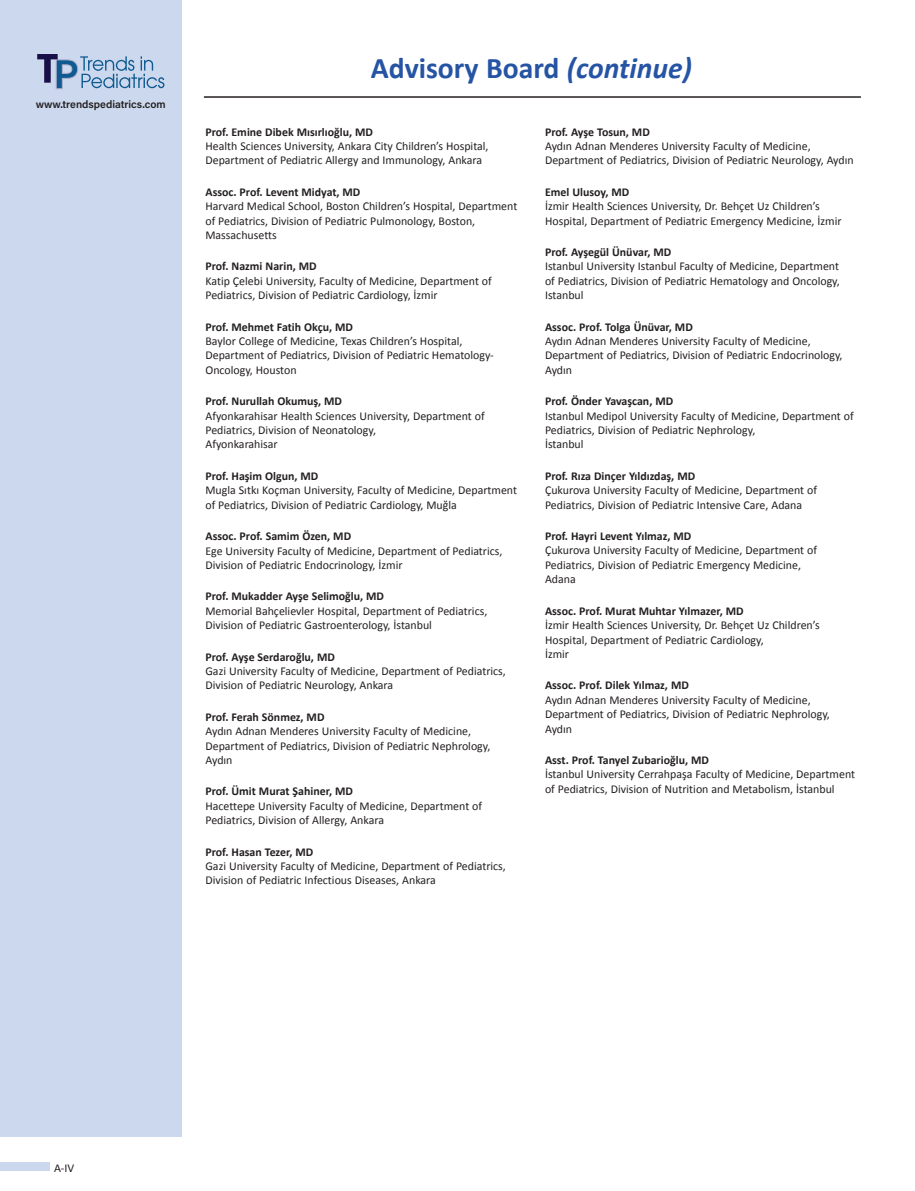
<style>
.page{position:relative;width:915px;height:1191px;background:#fff}
.page>*{position:absolute;margin:0;border:0;box-sizing:border-box;transform-origin:0 0}
.t1{font:700 30px "Calibri";color:#2654a4}
.t2{font:12px/14.4px "Calibri";color:#231f20}
.t3{font:700 12px "Calibri";color:#231f20}
.t4{font:600 10.65px "Acumin Pro";letter-spacing:-.005em;color:#231f20}
.s1{font-style:italic}
</style>
<div class="page">
<div style="left:0;top:0;width:181px;height:1137px;background:#ccd8ed"></div>
<div style="left:0;top:1162px;width:50px;height:8px;background:#ccd8ed"></div>
<svg style="left:37px;top:54px;width:127px;height:35px"></svg>
<hr style="left:204px;top:96px;width:656px;height:2px;background:#231f20">
<p class="t4" style="left:36px;top:97px;width:131px">www.trendspediatrics.com</p>
<h1 class="t1" style="left:370px;top:50px;width:323px">Advisory Board <span class="s1">(continue)</span></h1>
<p class="t3" style="left:205px;top:124px;width:169px">Prof. Emine Dibek Mısırlıoğlu, MD</p>
<p class="t2" style="left:205px;top:139px;width:284px">Health Sciences University, Ankara City Children’s Hospital,<br>Department of Pediatric Allergy and Immunology, Ankara</p>
<p class="t3" style="left:205px;top:184px;width:156px">Assoc. Prof. Levent Midyat, MD</p>
<p class="t2" style="left:205px;top:199px;width:313px">Harvard Medical School, Boston Children’s Hospital, Department of Pediatrics, Division of Pediatric Pulmonology, Boston,<br>Massachusetts</p>
<p class="t3" style="left:205px;top:259px;width:113px">Prof. Nazmi Narin, MD</p>
<p class="t2" style="left:205px;top:274px;width:288px">Katip Çelebi University, Faculty of Medicine, Department of<br>Pediatrics, Division of Pediatric Cardiology, İzmir</p>
<p class="t3" style="left:205px;top:319px;width:149px">Prof. Mehmet Fatih Okçu, MD</p>
<p class="t2" style="left:205px;top:334px;width:290px">Baylor College of Medicine, Texas Children’s Hospital,<br>Department of Pediatrics, Division of Pediatric Hematology-<br>Oncology, Houston</p>
<p class="t3" style="left:205px;top:394px;width:138px">Prof. Nurullah Okumuş, MD</p>
<p class="t2" style="left:205px;top:408px;width:281px">Afyonkarahisar Health Sciences University, Department of<br>Pediatrics, Division of Neonatology,<br>Afyonkarahisar</p>
<p class="t3" style="left:205px;top:468px;width:114px">Prof. Haşim Olgun, MD</p>
<p class="t2" style="left:205px;top:483px;width:313px">Mugla Sıtkı Koçman University, Faculty of Medicine, Department of Pediatrics, Division of Pediatric Cardiology, Muğla</p>
<p class="t3" style="left:205px;top:529px;width:147px">Assoc. Prof. Samim Özen, MD</p>
<p class="t2" style="left:205px;top:543px;width:298px">Ege University Faculty of Medicine, Department of Pediatrics,<br>Division of Pediatric Endocrinology, İzmir</p>
<p class="t3" style="left:205px;top:589px;width:180px">Prof. Mukadder Ayşe Selimoğlu, MD</p>
<p class="t2" style="left:205px;top:603px;width:283px">Memorial Bahçelievler Hospital, Department of Pediatrics,<br>Division of Pediatric Gastroenterology, İstanbul</p>
<p class="t3" style="left:205px;top:649px;width:131px">Prof. Ayşe Serdaroğlu, MD</p>
<p class="t2" style="left:205px;top:664px;width:302px">Gazi University Faculty of Medicine, Department of Pediatrics,<br>Division of Pediatric Neurology, Ankara</p>
<p class="t3" style="left:205px;top:709px;width:120px">Prof. Ferah Sönmez, MD</p>
<p class="t2" style="left:205px;top:724px;width:286px">Aydın Adnan Menderes University Faculty of Medicine,<br>Department of Pediatrics, Division of Pediatric Nephrology,<br>Aydın</p>
<p class="t3" style="left:205px;top:784px;width:149px">Prof. Ümit Murat Şahiner, MD</p>
<p class="t2" style="left:205px;top:798px;width:278px">Hacettepe University Faculty of Medicine, Department of<br>Pediatrics, Division of Allergy, Ankara</p>
<p class="t3" style="left:205px;top:844px;width:109px">Prof. Hasan Tezer, MD</p>
<p class="t2" style="left:205px;top:859px;width:302px">Gazi University Faculty of Medicine, Department of Pediatrics,<br>Division of Pediatric Infectious Diseases, Ankara</p>
<p class="t3" style="left:545px;top:124px;width:106px">Prof. Ayşe Tosun, MD</p>
<p class="t2" style="left:545px;top:139px;width:310px">Aydın Adnan Menderes University Faculty of Medicine,<br>Department of Pediatrics, Division of Pediatric Neurology, Aydın</p>
<p class="t3" style="left:545px;top:184px;width:86px">Emel Ulusoy, MD</p>
<p class="t2" style="left:545px;top:199px;width:298px">İzmir Health Sciences University, Dr. Behçet Uz Children’s<br>Hospital, Department of Pediatric Emergency Medicine, İzmir</p>
<p class="t3" style="left:545px;top:244px;width:128px">Prof. Ayşegül Ünüvar, MD</p>
<p class="t2" style="left:545px;top:259px;width:296px;text-align:justify">Istanbul University Istanbul Faculty of Medicine, Department of Pediatrics, Division of Pediatric Hematology and Oncology, Istanbul</p>
<p class="t3" style="left:545px;top:319px;width:149px">Assoc. Prof. Tolga Ünüvar, MD</p>
<p class="t2" style="left:545px;top:334px;width:299px">Aydın Adnan Menderes University Faculty of Medicine,<br>Department of Pediatrics, Division of Pediatric Endocrinology,<br>Aydın</p>
<p class="t3" style="left:545px;top:394px;width:130px">Prof. Önder Yavaşcan, MD</p>
<p class="t2" style="left:545px;top:408px;width:310px">Istanbul Medipol University Faculty of Medicine, Department of<br>Pediatrics, Division of Pediatric Nephrology,<br>İstanbul</p>
<p class="t3" style="left:545px;top:468px;width:152px">Prof. Rıza Dinçer Yıldızdaş, MD</p>
<p class="t2" style="left:545px;top:483px;width:273px">Çukurova University Faculty of Medicine, Department of<br>Pediatrics, Division of Pediatric Intensive Care, Adana</p>
<p class="t3" style="left:545px;top:528px;width:148px">Prof. Hayri Levent Yılmaz, MD</p>
<p class="t2" style="left:545px;top:543px;width:273px">Çukurova University Faculty of Medicine, Department of<br>Pediatrics, Division of Pediatric Emergency Medicine,<br>Adana</p>
<p class="t3" style="left:545px;top:603px;width:200px">Assoc. Prof. Murat Muhtar Yılmazer, MD</p>
<p class="t2" style="left:545px;top:618px;width:276px">İzmir Health Sciences University, Dr. Behçet Uz Children’s<br>Hospital, Department of Pediatric Cardiology,<br>İzmir</p>
<p class="t3" style="left:545px;top:678px;width:145px">Assoc. Prof. Dilek Yılmaz, MD</p>
<p class="t2" style="left:545px;top:692px;width:286px">Aydın Adnan Menderes University Faculty of Medicine,<br>Department of Pediatrics, Division of Pediatric Nephrology,<br>Aydın</p>
<p class="t3" style="left:545px;top:752px;width:165px">Asst. Prof. Tanyel Zubarioğlu, MD</p>
<p class="t2" style="left:545px;top:767px;width:311px">İstanbul University Cerrahpaşa Faculty of Medicine, Department of Pediatrics, Division of Nutrition and Metabolism, İstanbul</p>
<p class="t2" style="left:54px;top:1160px;width:22px">A-IV</p>
</div>
